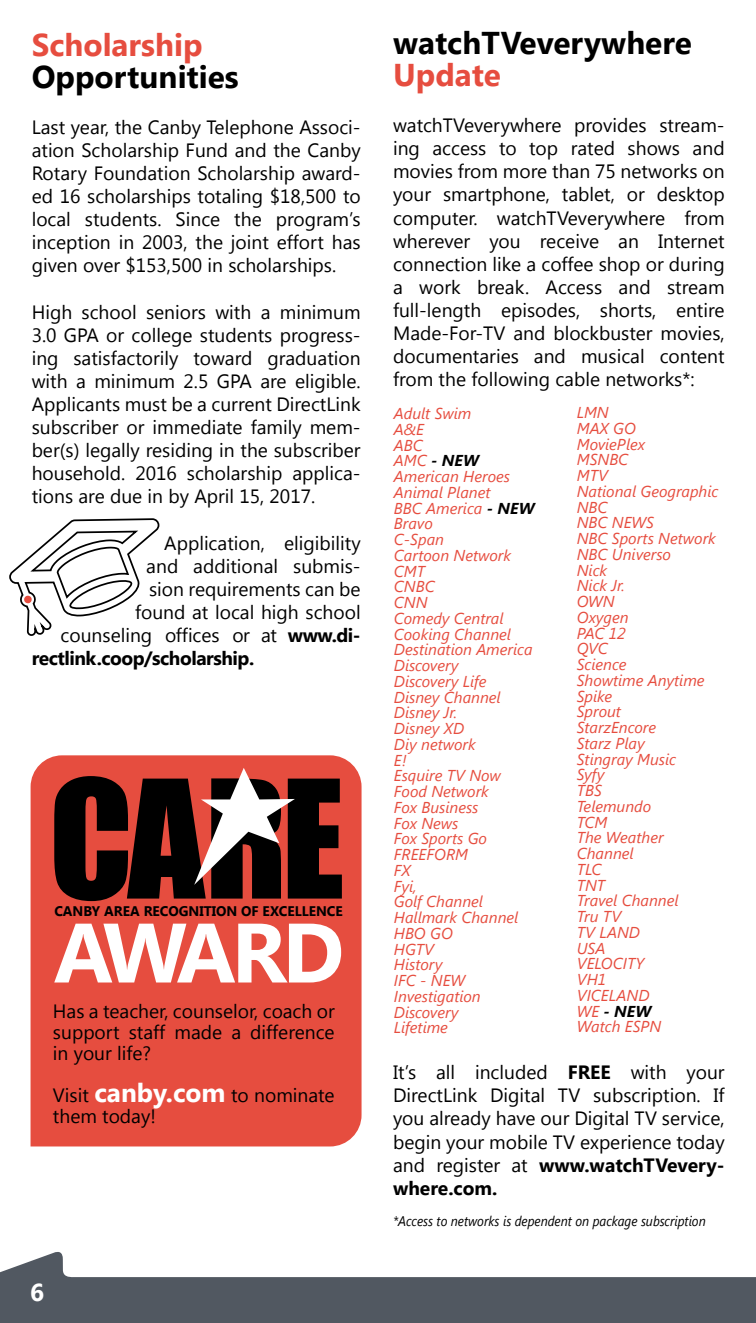
<style>
.page{position:relative;width:756px;height:1323px;background:#fff}
.page>*{position:absolute;margin:0;border:0;box-sizing:border-box;transform-origin:0 0}
.t1{font:700 84px "Segoe UI";letter-spacing:-.085em;color:#fff}
.t2{font:700 31.5px "Segoe UI";color:#000}
.t3{font:700 31.5px "Segoe UI";color:#e64d3f}
.t4{font:700 24.5px "Segoe UI";color:#fff}
.t5{font:19.25px/23.1px "Segoe UI";color:#000;text-align:justify}
.t6{font:700 19.25px "Segoe UI";letter-spacing:-.025em;color:#000}
.t7{font:italic 15.75px/15.8px "Segoe UI";color:#e64d3f}
.t8{font:italic 14px "Segoe UI";color:#000;scale:.9 1}
.t9{font:700 14px "Segoe UI";color:#000}
.s1{font-weight:700}
.s2{font-weight:700;font-size:26.25px;color:#fff}
.s3{font-weight:700;color:#000}
</style>
<div class="page">
<svg style="left:0;top:1252px;width:756px;height:71px;fill:#515861"></svg>
<div style="left:31px;top:755px;width:331px;height:391px;background:#e64d3f"></div>
<svg style="left:54px;top:768px;width:288px;height:133px;background:#572c28"></svg>
<svg style="left:9px;top:518px;width:151px;height:118px"></svg>
<h2 class="t3" style="left:32px;top:23px;width:172px">Scholarship</h2>
<h2 class="t2" style="left:32px;top:54px;width:209px">Opportunities</h2>
<p class="t5" style="left:32px;top:115px;width:331px">Last year, the Canby Telephone Associ&shy;ation Scholarship Fund and the Canby Rotary Foundation Scholarship award&shy;ed 16 scholarships totaling $18,500 to local students. Since the program’s inception in 2003, the joint effort has given over $153,500 in scholarships.</p>
<p class="t5" style="left:32px;top:299px;width:331px">High school seniors with a minimum 3.0 GPA or college students progress&shy;ing satisfactorily toward graduation with a minimum 2.5 GPA are eligible.<br>Applicants must be a current DirectLink subscriber or immediate family mem&shy;ber(s) legally residing in the subscriber household. 2016 scholarship applica&shy;tions are due in by April 15, 2017.</p>
<p class="t5" style="left:164px;top:530px;width:198px">Application, eligibility</p>
<p class="t5" style="left:146px;top:554px;width:216px">and additional submis-</p>
<p class="t5" style="left:149px;top:577px;width:213px">sion requirements can be</p>
<p class="t5" style="left:135px;top:600px;width:227px">found at local high school</p>
<p class="t5" style="left:61px;top:623px;width:302px">counseling offices or at <span class="s1">www.di-</span></p>
<p class="t6" style="left:32px;top:645px;width:224px">rectlink.coop/scholarship.</p>
<p class="t9" style="left:54px;top:901px;width:290px">CANBY AREA RECOGNITION OF EXCELLENCE</p>
<h1 class="t1" style="left:54px;top:893px;width:292px">AWARD</h1>
<p class="t5" style="left:53px;top:1000px;width:283px;line-height:21px">Has a teacher, counselor, coach or support staff made a difference in your life?</p>
<p class="t5" style="left:53px;top:1084px;width:283px;line-height:21px">Visit <span class="s2">canby.com</span> to nominate them today!</p>
<p class="t4" style="left:30px;top:1275px;width:16px">6</p>
<h2 class="t2" style="left:393px;top:21px;width:300px">watchTVeverywhere</h2>
<h2 class="t3" style="left:393px;top:52px;width:109px">Update</h2>
<p class="t5" style="left:393px;top:113px;width:333px">watchTVeverywhere provides stream&shy;ing access to top rated shows and movies from more than 75 networks on your smartphone, tablet, or desktop computer. watchTVeverywhere from wherever you receive an Internet connection like a coffee shop or during a work break. Access and stream full-length episodes, shorts, entire Made-For-TV and blockbuster movies, documentaries and musical content from the following cable networks*:</p>
<p class="t7" style="left:394px;top:405px;width:142px">Adult Swim<br>A&amp;E<br>ABC<br>AMC <span class="s3">- NEW<br></span>American Heroes<br>Animal Planet<br>BBC America <span class="s3">- NEW<br></span>Bravo<br>C-Span<br>Cartoon Network<br>CMT<br>CNBC<br>CNN<br>Comedy Central<br>Cooking Channel<br>Destination America<br>Discovery<br>Discovery Life<br>Disney Channel<br>Disney Jr.<br>Disney XD<br>Diy network<br>E!<br>Esquire TV Now<br>Food Network<br>Fox Business<br>Fox News<br>Fox Sports Go<br>FREEFORM<br>FX<br>Fyi,<br>Golf Channel<br>Hallmark Channel<br>HBO GO<br>HGTV<br>History<br>IFC - NEW<br>Investigation<br>Discovery<br>Lifetime</p>
<p class="t7" style="left:577px;top:404px;width:143px">LMN<br>MAX GO<br>MoviePlex<br>MSNBC<br>MTV<br>National Geographic<br>NBC<br>NBC NEWS<br>NBC Sports Network<br>NBC Universo<br>Nick<br>Nick Jr.<br>OWN<br>Oxygen<br>PAC 12<br>QVC<br>Science<br>Showtime Anytime<br>Spike<br>Sprout<br>StarzEncore<br>Starz Play<br>Stingray Music<br>Syfy<br>TBS<br>Telemundo<br>TCM<br>The Weather<br>Channel<br>TLC<br>TNT<br>Travel Channel<br>Tru TV<br>TV LAND<br>USA<br>VELOCITY<br>VH1<br>VICELAND<br>WE <span class="s3">- NEW<br></span>Watch ESPN</p>
<p class="t5" style="left:393px;top:1060px;width:333px">It’s all included <span class="s1">FREE</span> with your DirectLink Digital TV subscription. If you already have our Digital TV service, begin your mobile TV experience today and register at <span class="s1">www.watchTVevery&shy;where.com.</span></p>
<p class="t8" style="left:393px;top:1212px;width:349px">*Access to networks is dependent on package subscription</p>
</div>
